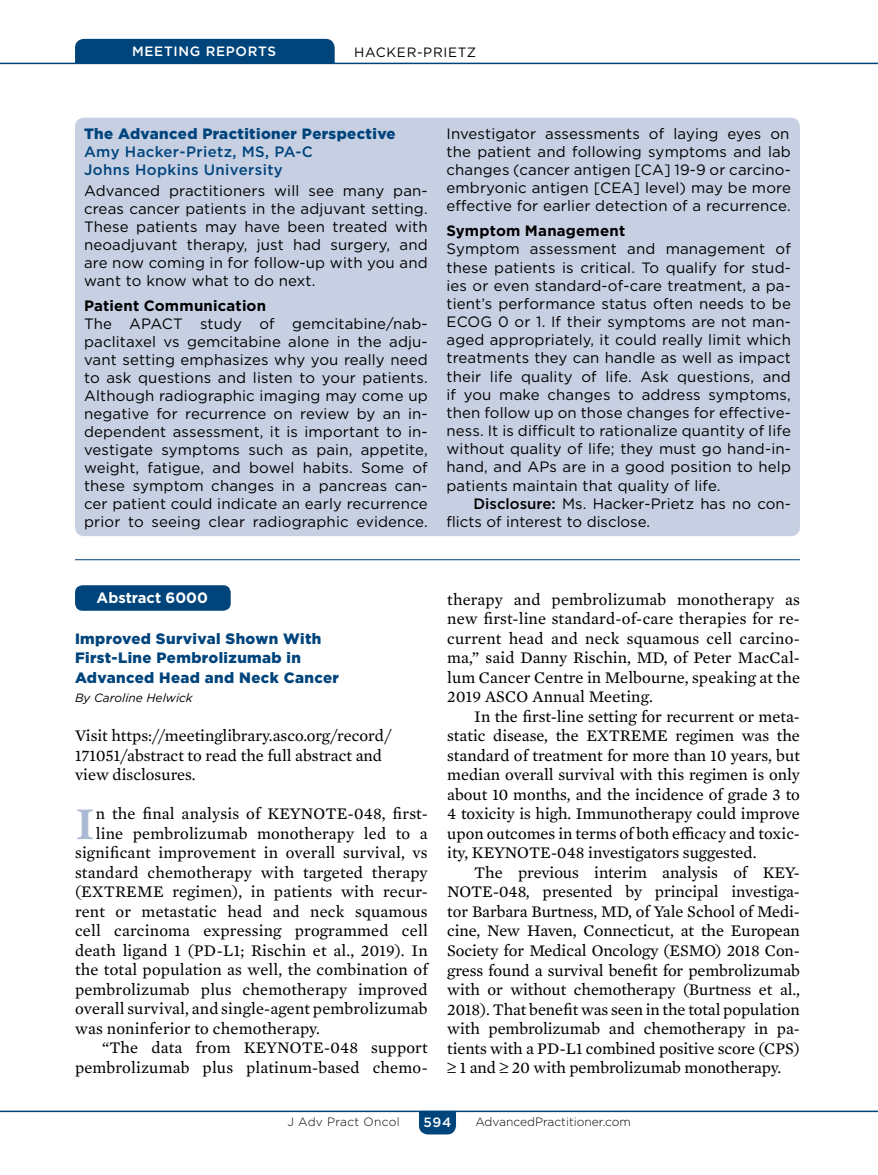
<style>
.page{position:relative;width:878px;height:1175px;background:#fff}
.page>*{position:absolute;margin:0;border:0;box-sizing:border-box;transform-origin:0 0}
.t1{font:700 42.75px "Hoefler Txt";color:#aab9d4}
.t2{font:16.5px/19.5px "Mercury Text G2";letter-spacing:.01em;color:#000;text-align:justify}
.t3{font:15px/18.1px "Gotham";letter-spacing:.01em;color:#000;text-align:justify}
.t4{font:900 15px/19.5px "Gotham";letter-spacing:.025em;color:#00447c}
.t5{font:500 15px/18px "Gotham";letter-spacing:.025em;color:#00447c}
.t6{font:700 15px "Gotham";letter-spacing:.01em;color:#000}
.t7{font:700 15px "Gotham";color:#fff}
.t8{font:500 13.5px "Gotham";letter-spacing:.05em;color:#fff}
.t9{font:13.5px "Gotham";letter-spacing:.05em;color:#000}
.t10{font:300 12px "Gotham";color:#000}
.t11{font:italic 12px "Gotham";color:#000}
.t12{font:300 12px "Gotham";letter-spacing:.025em;color:#000}
.s1{font-weight:500}
</style>
<div class="page">
<hr style="left:0;top:1110px;width:878px;height:2px;background:#00447c">
<svg style="left:419px;top:1110px;width:37px;height:24px"></svg>
<hr style="left:0;top:63px;width:878px;height:1px;background:#00447c">
<div style="left:75px;top:39px;width:259px;height:24px;background:#00447c"></div>
<div style="left:75px;top:118px;width:725px;height:418px;background:#c7d0e3;border-radius:9px"></div>
<div style="left:75px;top:585px;width:156px;height:25px;background:#00447c;border-radius:8px"></div>
<hr style="left:75px;top:559px;width:725px;height:1px;background:#00447c">
<p class="t8" style="left:132px;top:43px;width:145px">MEETING REPORTS</p>
<p class="t9" style="left:354px;top:43px;width:124px">HACKER-PRIETZ</p>
<p class="t4" style="left:84px;top:123px;width:313px">The Advanced Practitioner Perspective</p>
<p class="t5" style="left:84px;top:142px;width:230px">Amy Hacker-Prietz, MS, PA-C<br>Johns Hopkins University</p>
<p class="t3" style="left:84px;top:181px;width:345px">Advanced practitioners will see many pan&shy;creas cancer patients in the adjuvant setting.<br>These patients may have been treated with neoadjuvant therapy, just had surgery, and are now coming in for follow-up with you and want to know what to do next.</p>
<p class="t6" style="left:84px;top:295px;width:183px">Patient Communication</p>
<p class="t3" style="left:84px;top:314px;width:345px">The APACT study of gemcitabine/nab&shy;paclitaxel vs gemcitabine alone in the adju&shy;vant setting emphasizes why you really need to ask questions and listen to your patients.<br>Although radiographic imaging may come up negative for recurrence on review by an in&shy;dependent assessment, it is important to in&shy;vestigate symptoms such as pain, appetite, weight, fatigue, and bowel habits. Some of these symptom changes in a pancreas can&shy;cer patient could indicate an early recurrence prior to seeing clear radiographic evidence.</p>
<p class="t3" style="left:446px;top:124px;width:346px">Investigator assessments of laying eyes on the patient and following symptoms and lab changes (cancer antigen [CA] 19-9 or carcino&shy;embryonic antigen [CEA] level) may be more effective for earlier detection of a recurrence.</p>
<p class="t6" style="left:446px;top:221px;width:180px">Symptom Management</p>
<p class="t3" style="left:446px;top:240px;width:346px">Symptom assessment and management of these patients is critical. To qualify for stud&shy;ies or even standard-of-care treatment, a pa&shy;tient’s performance status often needs to be ECOG 0 or 1. If their symptoms are not man&shy;aged appropriately, it could really limit which treatments they can handle as well as impact their life quality of life. Ask questions, and if you make changes to address symptoms, then follow up on those changes for effective&shy;ness. It is difficult to rationalize quantity of life without quality of life; they must go hand-in&shy;hand, and APs are in a good position to help patients maintain that quality of life.</p>
<p class="t3" style="left:446px;top:494px;width:346px;text-indent:27px"><span class="s1">Disclosure:</span> Ms. Hacker-Prietz has no con&shy;flicts of interest to disclose.</p>
<p class="t7" style="left:97px;top:588px;width:113px">Abstract 6000</p>
<p class="t4" style="left:75px;top:628px;width:265px">Improved Survival Shown With<br>First-Line Pembrolizumab in<br>Advanced Head and Neck Cancer</p>
<p class="t11" style="left:75px;top:690px;width:119px">By Caroline Helwick</p>
<p class="t2" style="left:75px;top:725px;width:317px;text-align:left">Visit https://meetinglibrary.asco.org/record/<br>171051/abstract to read the full abstract and view disclosures.</p>
<h1 class="t1" style="left:75px;top:797px;width:21px">I</h1>
<p class="t2" style="left:96px;top:803px;width:333px">n the final analysis of KEYNOTE-048, first-</p>
<p class="t2" style="left:96px;top:822px;width:333px">line pembrolizumab monotherapy led to a</p>
<p class="t2" style="left:75px;top:842px;width:354px">significant improvement in overall survival, vs</p>
<p class="t2" style="left:75px;top:861px;width:354px">standard chemotherapy with targeted therapy</p>
<p class="t2" style="left:75px;top:881px;width:354px">(EXTREME regimen), in patients with recur-</p>
<p class="t2" style="left:75px;top:900px;width:354px">rent or metastatic head and neck squamous</p>
<p class="t2" style="left:75px;top:920px;width:354px">cell carcinoma expressing programmed cell</p>
<p class="t2" style="left:75px;top:939px;width:354px">death ligand 1 (PD-L1; Rischin et al., 2019). In</p>
<p class="t2" style="left:75px;top:959px;width:354px">the total population as well, the combination of</p>
<p class="t2" style="left:75px;top:978px;width:354px">pembrolizumab plus chemotherapy improved</p>
<p class="t2" style="left:75px;top:998px;width:354px">overall survival, and single-agent pembrolizumab</p>
<p class="t2" style="left:75px;top:1017px;width:246px">was noninferior to chemotherapy.</p>
<p class="t2" style="left:102px;top:1037px;width:327px">“The data from KEYNOTE-048 support</p>
<p class="t2" style="left:75px;top:1056px;width:354px">pembrolizumab plus platinum-based chemo-</p>
<p class="t2" style="left:447px;top:588px;width:354px">therapy and pembrolizumab monotherapy as new first-line standard-of-care therapies for re&shy;current head and neck squamous cell carcino&shy;ma,” said Danny Rischin, MD, of Peter MacCal&shy;lum Cancer Centre in Melbourne, speaking at the 2019 ASCO Annual Meeting.</p>
<p class="t2" style="left:447px;top:705px;width:354px;text-indent:27px">In the first-line setting for recurrent or meta&shy;static disease, the EXTREME regimen was the standard of treatment for more than 10 years, but median overall survival with this regimen is only about 10 months, and the incidence of grade 3 to 4 toxicity is high. Immunotherapy could improve upon outcomes in terms of both efficacy and toxic&shy;ity, KEYNOTE-048 investigators suggested.</p>
<p class="t2" style="left:447px;top:861px;width:354px;text-indent:27px">The previous interim analysis of KEY-NOTE-048, presented by principal investiga&shy;tor Barbara Burtness, MD, of Yale School of Medi&shy;cine, New Haven, Connecticut, at the European Society for Medical Oncology (ESMO) 2018 Con&shy;gress found a survival benefit for pembrolizumab with or without chemotherapy (Burtness et al., 2018). That benefit was seen in the total population with pembrolizumab and chemotherapy in pa&shy;tients with a PD-L1 combined positive score (CPS) ≥ 1 and ≥ 20 with pembrolizumab monotherapy.</p>
<p class="t12" style="left:287px;top:1114px;width:114px">J Adv Pract Oncol</p>
<p class="t8" style="left:423px;top:1113px;width:29px">594</p>
<p class="t10" style="left:475px;top:1114px;width:157px">AdvancedPractitioner.com</p>
</div>
